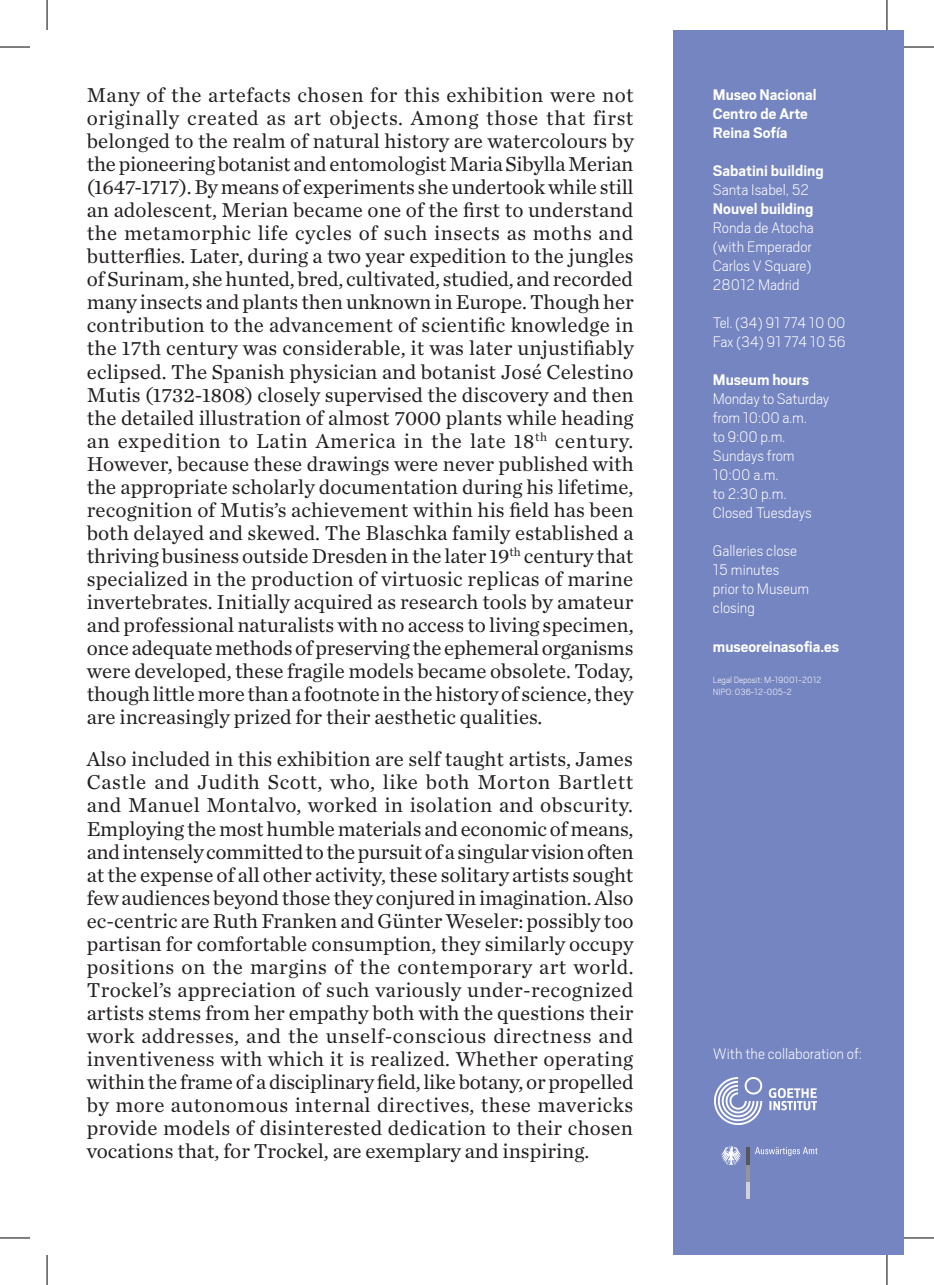
<style>
.page{position:relative;width:934px;height:1285px;background:#fff}
.page>*{position:absolute;margin:0;border:0;box-sizing:border-box;transform-origin:0 0}
.texto_corrido{font:21px/23px "Chronicle Text G1";color:#231f20;text-align:justify}
.t1{font:200 17px/19px "Scout";color:#fff}
.t2{font:700 17px/19px "Scout";color:#fff}
.t3{font:200 10px/12px "Scout";color:#fff}
.s1{font-weight:200}
.s2{font-weight:700}
</style>
<div class="page">
<div style="left:673px;top:30px;width:230px;height:1225px;background:#7585c1"></div>
<img style="left:714px;top:1077px;width:102px;height:48px">
<img style="left:721px;top:1146px;width:97px;height:53px">
<hr style="left:745px;top:1181px;width:3px;height:17px;background:#d1d2d4">
<hr style="left:745px;top:1164px;width:3px;height:17px;background:#939598">
<hr style="left:745px;top:1147px;width:3px;height:17px;background:#57585a">
<hr style="left:0;top:47px;width:30px;height:1px;background:#000">
<hr style="left:903px;top:47px;width:30px;height:1px;background:#000">
<hr style="left:0;top:1237px;width:30px;height:1px;background:#000">
<hr style="left:903px;top:1237px;width:30px;height:1px;background:#000">
<hr style="left:47px;top:0;width:1px;height:30px;background:#000">
<hr style="left:47px;top:1255px;width:1px;height:30px;background:#000">
<hr style="left:886px;top:0;width:1px;height:30px;background:#000">
<hr style="left:886px;top:1255px;width:1px;height:30px;background:#000">
<p class="texto_corrido" style="left:87px;top:84px;width:548px">Many of the artefacts chosen for this exhibition were not originally created as art objects. Among those that first belonged to the realm of natural history are watercolours by the pioneering botanist and entomologist Maria Sibylla Merian (1647-1717). By means of experiments she undertook while still an adolescent, Merian became one of the first to understand the metamorphic life cycles of such insects as moths and butterflies. Later, during a two year expedition to the jungles of Surinam, she hunted, bred, cultivated, studied, and recorded many insects and plants then unknown in Europe. Though her contribution to the advancement of scientific knowledge in the 17th century was considerable, it was later unjustifiably eclipsed. The Spanish physician and botanist José Celestino Mutis (1732-1808) closely supervised the discovery and then the detailed illustration of almost 7000 plants while heading an expedition to Latin America in the late 18<sup>th</sup> century.<br>However, because these drawings were never published with the appropriate scholarly documentation during his lifetime, recognition of Mutis’s achievement within his field has been both delayed and skewed. The Blaschka family established a thriving business outside Dresden in the later 19<sup>th</sup> century that specialized in the production of virtuosic replicas of marine invertebrates. Initially acquired as research tools by amateur and professional naturalists with no access to living specimen, once adequate methods of preserving the ephemeral organisms were developed, these fragile models became obsolete. Today, though little more than a footnote in the history of science, they are increasingly prized for their aesthetic qualities.</p>
<p class="texto_corrido" style="left:87px;top:748px;width:548px">Also included in this exhibition are self taught artists, James Castle and Judith Scott, who, like both Morton Bartlett and Manuel Montalvo, worked in isolation and obscurity.<br>Employing the most humble materials and economic of means, and intensely committed to the pursuit of a singular vision often at the expense of all other activity, these solitary artists sought few audiences beyond those they conjured in imagination. Also ec-centric are Ruth Franken and Günter Weseler: possibly too partisan for comfortable consumption, they similarly occupy positions on the margins of the contemporary art world.<br>Trockel’s appreciation of such variously under-recognized artists stems from her empathy both with the questions their work addresses, and the unself-conscious directness and inventiveness with which it is realized. Whether operating within the frame of a disciplinary field, like botany, or propelled by more autonomous internal directives, these mavericks provide models of disinterested dedication to their chosen vocations that, for Trockel, are exemplary and inspiring.</p>
<p class="t2" style="left:712px;top:85px;width:105px">Museo Nacional</p>
<p class="t2" style="left:712px;top:104px;width:96px">Centro de Arte<br>Reina Sofía</p>
<p class="t2" style="left:712px;top:161px;width:112px">Sabatini building<br><span class="s1">Santa Isabel, 52</span></p>
<p class="t2" style="left:712px;top:199px;width:102px">Nouvel building<br><span class="s1">Ronda de Atocha</span></p>
<p class="t1" style="left:712px;top:237px;width:100px">(with Emperador<br>Carlos V Square)</p>
<p class="t1" style="left:712px;top:275px;width:88px">28012 Madrid</p>
<p class="t1" style="left:712px;top:313px;width:134px">Tel. (34) 91 774 10 00</p>
<p class="t1" style="left:712px;top:332px;width:134px">Fax (34) 91 774 10 56</p>
<p class="t1" style="left:712px;top:370px;width:118px"><span class="s2">Museum hours<br></span>Monday to Saturday from 10:00 a.m.<br>to 9:00 p.m.</p>
<p class="t1" style="left:712px;top:446px;width:83px">Sundays from<br>10:00 a.m. to 2:30 p.m.</p>
<p class="t1" style="left:712px;top:503px;width:100px">Closed Tuesdays</p>
<p class="t1" style="left:712px;top:541px;width:98px">Galleries close<br>15 minutes prior to Museum closing</p>
<p class="t2" style="left:712px;top:636px;width:127px">museoreinasofia.es</p>
<p class="t3" style="left:712px;top:673px;width:110px">Legal Deposit: M-19001-2012<br>NIPO: 036-12-005-2</p>
<p class="t1" style="left:712px;top:1043px;width:151px">With the collaboration of:</p>
</div>
